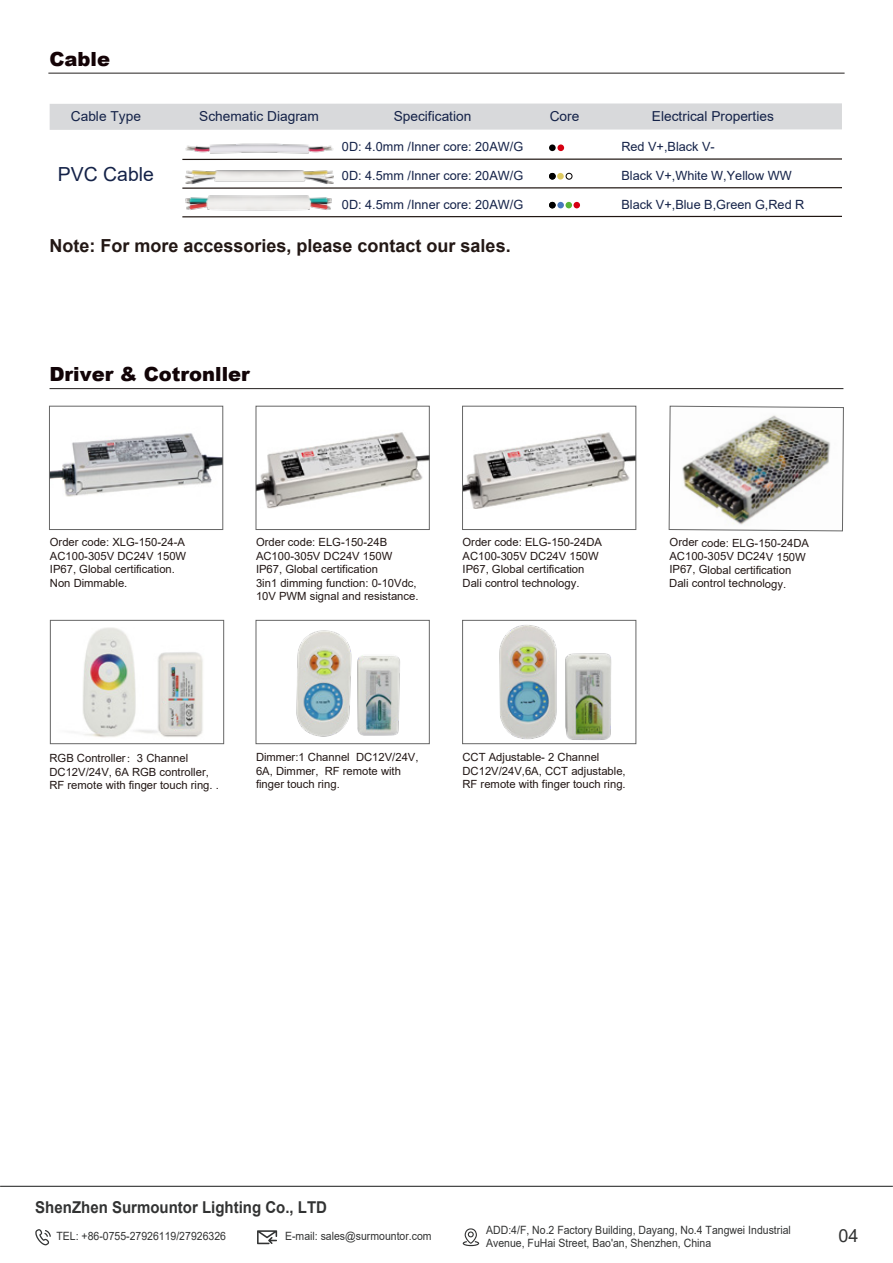
<style>
.page{position:relative;width:893px;height:1263px;background:#fff}
.page>*{position:absolute;margin:0;border:0;box-sizing:border-box;transform-origin:0 0}
.t1{font:900 19.5px "Arial";color:#120407}
.t2{font:900 19.5px "Arial";color:#140306}
.t3{font:19.35px "Arial";color:#142248}
.t4{font:700 18px "Arial";color:#231815}
.t5{font:18px "Arial";color:#323333}
.t6{font:700 16.35px "Arial";color:#323333;scale:.92 1}
.t7{font:13.65px "Arial";color:#142248}
.t8{font:12.75px "Arial";color:#142248}
.t9{font:11.4px/12.6px "Arial";color:#323333;scale:.92 1}
.t10{font:11.25px/13.5px "Arial";color:#221715}
.s1{font-family:"Adobe Song Std";font-weight:300}
</style>
<div class="page">
<div style="left:50px;top:103px;width:792px;height:27px;background:#d8d9db"></div>
<div style="left:549px;top:173px;width:7px;height:7px;background:#000;border-radius:50%"></div>
<div style="left:557px;top:173px;width:7px;height:7px;background:#dfca61;border-radius:50%"></div>
<div style="left:566px;top:173px;width:6px;height:7px;border:1px solid #040000;border-radius:50%"></div>
<div style="left:549px;top:144px;width:7px;height:7px;background:#000;border-radius:50%"></div>
<div style="left:557px;top:144px;width:7px;height:7px;background:#d60011;border-radius:50%"></div>
<img style="left:185px;top:143px;width:148px;height:11px">
<img style="left:185px;top:170px;width:149px;height:14px">
<svg style="left:182px;top:158px;width:660px;height:2px"></svg>
<svg style="left:182px;top:215px;width:660px;height:3px"></svg>
<svg style="left:182px;top:187px;width:660px;height:2px"></svg>
<div style="left:549px;top:202px;width:7px;height:6px;background:#000;border-radius:50%"></div>
<div style="left:557px;top:202px;width:7px;height:6px;background:#4778bc;border-radius:50%"></div>
<div style="left:565px;top:202px;width:7px;height:6px;background:#58b538;border-radius:50%"></div>
<div style="left:573px;top:202px;width:7px;height:6px;background:#d60011;border-radius:50%"></div>
<img style="left:185px;top:195px;width:147px;height:16px">
<hr style="left:48px;top:73px;width:797px;height:1px;background:#3d3a39">
<hr style="left:50px;top:388px;width:793px;height:1px;background:#3d3a39">
<img style="left:464px;top:432px;width:170px;height:77px">
<div style="left:462px;top:406px;width:174px;height:124px;border:1px solid #666"></div>
<svg style="left:258px;top:432px;width:170px;height:77px"></svg>
<div style="left:256px;top:406px;width:174px;height:124px;border:1px solid #666"></div>
<img style="left:51px;top:433px;width:170px;height:64px">
<div style="left:49px;top:406px;width:174px;height:124px;border:1px solid #666"></div>
<img style="left:668px;top:405px;width:176px;height:127px">
<img style="left:83px;top:627px;width:120px;height:111px">
<div style="left:50px;top:620px;width:174px;height:124px;border:1px solid #666"></div>
<div style="left:256px;top:620px;width:174px;height:124px;border:1px solid #666"></div>
<div style="left:462px;top:620px;width:174px;height:124px;border:1px solid #666"></div>
<img style="left:296px;top:630px;width:104px;height:107px">
<img style="left:499px;top:625px;width:113px;height:115px">
<svg style="left:463px;top:1228px;width:16px;height:18px"></svg>
<svg style="left:257px;top:1230px;width:20px;height:14px"></svg>
<svg style="left:35px;top:1229px;width:16px;height:16px"></svg>
<hr style="left:0;top:1186px;width:893px;height:1px;background:#323333">
<h1 class="t2" style="left:49px;top:45px;width:62px">Cable</h1>
<p class="t7" style="left:71px;top:106px;width:72px">Cable Type</p>
<p class="t7" style="left:199px;top:106px;width:121px">Schematic Diagram</p>
<p class="t7" style="left:394px;top:106px;width:79px">Specification</p>
<p class="t7" style="left:550px;top:106px;width:31px">Core</p>
<p class="t7" style="left:652px;top:106px;width:123px">Electrical Properties</p>
<p class="t8" style="left:342px;top:138px;width:183px">0D: 4.0mm /Inner core: 20AW/G</p>
<p class="t8" style="left:621px;top:138px;width:95px">Red V+,Black V-</p>
<h2 class="t3" style="left:58px;top:161px;width:97px">PVC Cable</h2>
<p class="t8" style="left:342px;top:166px;width:183px">0D: 4.5mm /Inner core: 20AW/G</p>
<p class="t8" style="left:621px;top:166px;width:172px">Black V+,White W,Yellow WW</p>
<p class="t8" style="left:342px;top:196px;width:183px">0D: 4.5mm /Inner core: 20AW/G</p>
<p class="t8" style="left:621px;top:196px;width:185px">Black V+,Blue B,Green G,Red R</p>
<h3 class="t4" style="left:49px;top:233px;width:463px">Note: For more accessories, please contact our sales.</h3>
<h1 class="t1" style="left:49px;top:360px;width:202px">Driver &amp; Cotronller</h1>
<p class="t10" style="left:50px;top:535px;width:138px">Order code: XLG-150-24-A<br>AC100-305V DC24V 150W<br>IP67, Global certification.<br>Non Dimmable.</p>
<p class="t10" style="left:669px;top:536px;width:141px">Order code: ELG-150-24DA<br>AC100-305V DC24V 150W<br>IP67, Global certification<br>Dali control technology.</p>
<p class="t10" style="left:256px;top:535px;width:164px">Order code: ELG-150-24B<br>AC100-305V DC24V 150W<br>IP67, Global certification<br>3in1 dimming function: 0-10Vdc,<br>10V PWM signal and resistance.</p>
<p class="t10" style="left:463px;top:535px;width:141px">Order code: ELG-150-24DA<br>AC100-305V DC24V 150W<br>IP67, Global certification<br>Dali control technology.</p>
<p class="t10" style="left:49px;top:752px;width:171px">RGB Controller<span class="s1">：</span>3 Channel<br>DC12V/24V, 6A RGB controller,<br>RF remote with finger touch ring. .</p>
<p class="t10" style="left:256px;top:751px;width:164px">Dimmer:1 Channel DC12V/24V,<br>6A, Dimmer, RF remote with finger touch ring.</p>
<p class="t10" style="left:462px;top:751px;width:165px">CCT Adjustable- 2 Channel<br>DC12V/24V,6A, CCT adjustable,<br>RF remote with finger touch ring.</p>
<h3 class="t6" style="left:35px;top:1195px;width:319px">ShenZhen Surmountor Lighting Co., LTD</h3>
<p class="t9" style="left:486px;top:1223px;width:333px">ADD:4/F, No.2 Factory Building, Dayang, No.4 Tangwei Industrial<br>Avenue, FuHai Street, Bao'an, Shenzhen, China</p>
<p class="t9" style="left:56px;top:1230px;width:186px">TEL: +86-0755-27926119/27926326</p>
<p class="t9" style="left:285px;top:1230px;width:161px">E-mail: sales@surmountor.com</p>
<h3 class="t5" style="left:839px;top:1223px;width:22px">04</h3>
</div>
